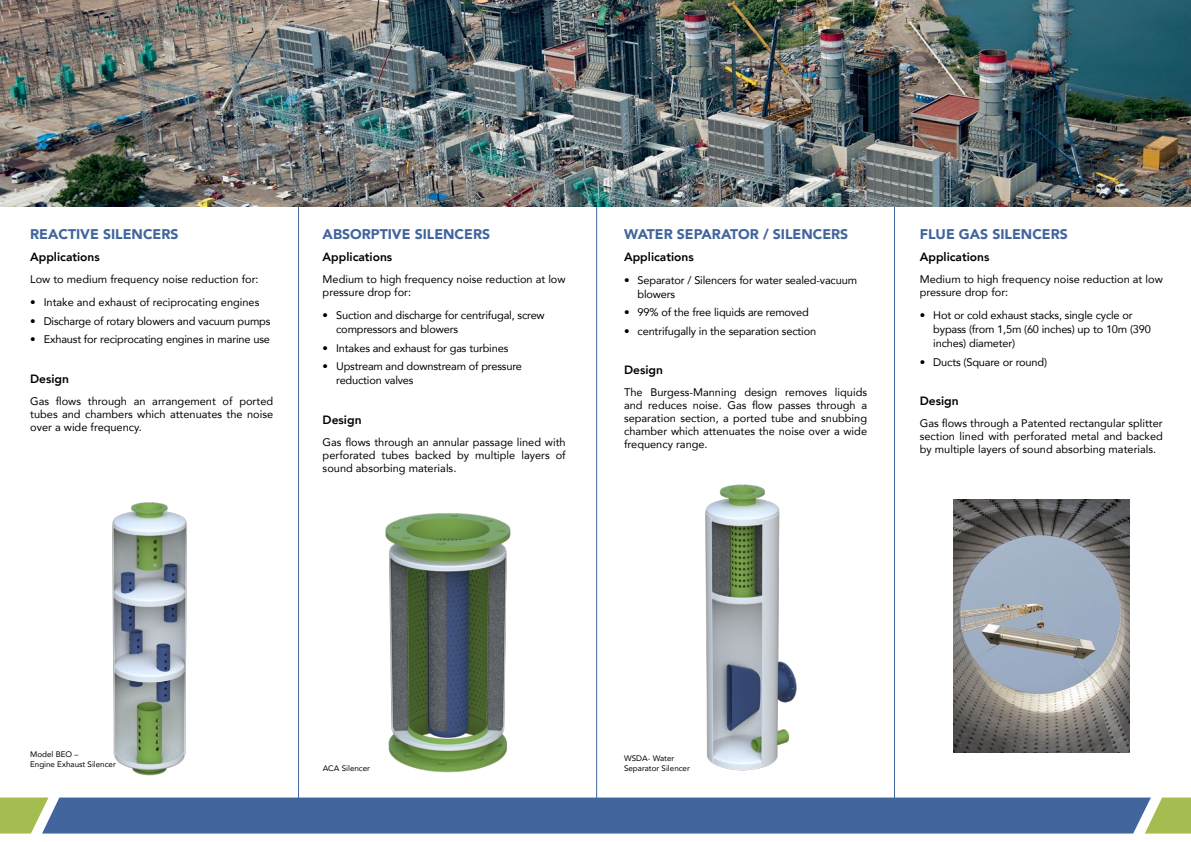
<style>
.page{position:relative;width:1191px;height:842px;background:#fff}
.page>*{position:absolute;margin:0;border:0;box-sizing:border-box;transform-origin:0 0}
.t1{font:900 14px "Avenir";color:#41659c}
.t2{font:800 12px "Avenir";color:#000}
.t3{font:11px/13px "Avenir";letter-spacing:-.015em;color:#000}
.t4{font:8px/10px "Avenir";color:#000}
</style>
<div class="page">
<img style="left:953px;top:499px;width:176px;height:254px">
<hr style="left:298px;top:11px;width:1px;height:789px;background:#41659c">
<hr style="left:894px;top:11px;width:1px;height:789px;background:#41659c">
<hr style="left:596px;top:33px;width:1px;height:789px;background:#41659c">
<img style="left:0;top:0;width:1191px;height:207px">
<img style="left:112px;top:502px;width:75px;height:274px">
<img style="left:385px;top:513px;width:126px;height:260px">
<img style="left:705px;top:484px;width:92px;height:287px">
<svg style="left:0;top:797px;width:1191px;height:36px"></svg>
<p class="t1" style="left:30px;top:222px;width:150px">REACTIVE SILENCERS</p>
<p class="t2" style="left:30px;top:248px;width:71px">Applications</p>
<p class="t3" style="left:30px;top:273px;width:230px">Low to medium frequency noise reduction for:</p>
<p class="t3" style="left:30px;top:296px;width:231px">• Intake and exhaust of reciprocating engines</p>
<p class="t3" style="left:30px;top:314px;width:242px">• Discharge of rotary blowers and vacuum pumps</p>
<p class="t3" style="left:30px;top:333px;width:241px">• Exhaust for reciprocating engines in marine use</p>
<p class="t2" style="left:30px;top:369px;width:40px">Design</p>
<p class="t3" style="left:30px;top:394px;width:244px;text-align:justify">Gas flows through an arrangement of ported tubes and chambers which attenuates the noise over a wide frequency.</p>
<p class="t1" style="left:323px;top:222px;width:169px">ABSORPTIVE SILENCERS</p>
<p class="t2" style="left:323px;top:248px;width:71px">Applications</p>
<p class="t3" style="left:323px;top:273px;width:244px">Medium to high frequency noise reduction at low pressure drop for:</p>
<p class="t3" style="left:336px;top:308px;width:210px;line-height:14px;text-indent:-13px">• Suction and discharge for centrifugal, screw compressors and blowers</p>
<p class="t3" style="left:323px;top:341px;width:187px">• Intakes and exhaust for gas turbines</p>
<p class="t3" style="left:336px;top:359px;width:187px;line-height:14px;text-indent:-13px">• Upstream and downstream of pressure reduction valves</p>
<p class="t2" style="left:323px;top:410px;width:40px">Design</p>
<p class="t3" style="left:323px;top:435px;width:244px;text-align:justify">Gas flows through an annular passage lined with perforated tubes backed by multiple layers of sound absorbing materials.</p>
<p class="t1" style="left:624px;top:222px;width:226px">WATER SEPARATOR / SILENCERS</p>
<p class="t2" style="left:624px;top:247px;width:71px">Applications</p>
<p class="t3" style="left:637px;top:273px;width:221px;line-height:14px;text-indent:-13px">• Separator / Silencers for water sealed-vacuum blowers</p>
<p class="t3" style="left:624px;top:306px;width:186px">• 99% of the free liquids are removed</p>
<p class="t3" style="left:624px;top:324px;width:194px">• centrifugally in the separation section</p>
<p class="t2" style="left:624px;top:361px;width:40px">Design</p>
<p class="t3" style="left:624px;top:386px;width:244px;text-align:justify">The Burgess-Manning design removes liquids and reduces noise. Gas flow passes through a separation section, a ported tube and snubbing chamber which attenuates the noise over a wide frequency range.</p>
<p class="t1" style="left:919px;top:222px;width:150px">FLUE GAS SILENCERS</p>
<p class="t2" style="left:919px;top:248px;width:71px">Applications</p>
<p class="t3" style="left:919px;top:273px;width:244px">Medium to high frequency noise reduction at low pressure drop for:</p>
<p class="t3" style="left:933px;top:308px;width:219px;line-height:14px;text-indent:-13px">• Hot or cold exhaust stacks, single cycle or bypass (from 1,5m (60 inches) up to 10m (390 inches) diameter)</p>
<p class="t3" style="left:919px;top:355px;width:129px">• Ducts (Square or round)</p>
<p class="t2" style="left:919px;top:392px;width:40px">Design</p>
<p class="t3" style="left:919px;top:417px;width:244px;text-align:justify">Gas flows through a Patented rectangular splitter section lined with perforated metal and backed by multiple layers of sound absorbing materials.</p>
<p class="t4" style="left:30px;top:749px;width:87px">Model BEO –<br>Engine Exhaust Silencer</p>
<p class="t4" style="left:624px;top:753px;width:52px">WSDA- Water</p>
<p class="t4" style="left:323px;top:763px;width:49px">ACA Silencer</p>
<p class="t4" style="left:624px;top:763px;width:67px">Separator Silencer</p>
</div>
